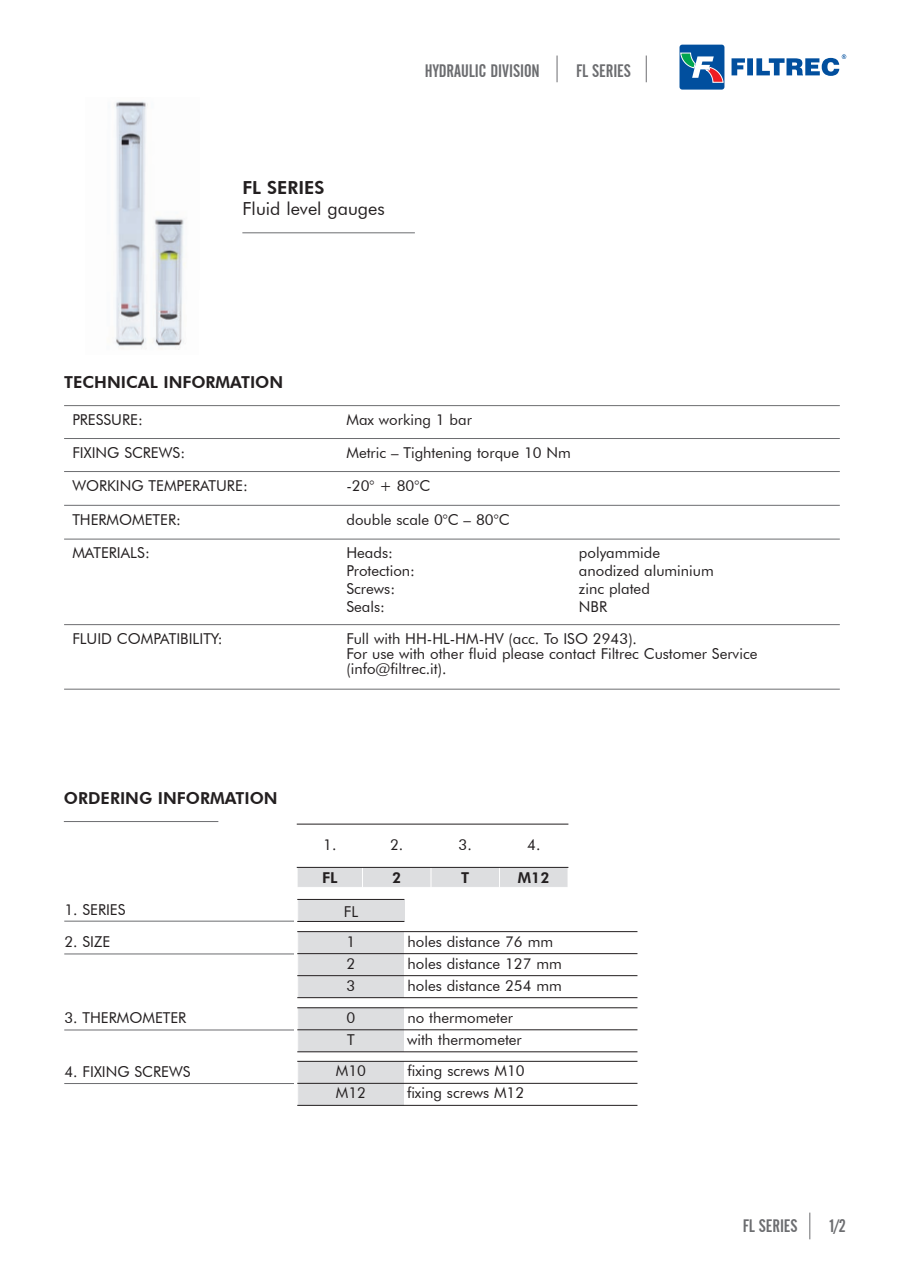
<style>
.page{position:relative;width:910px;height:1280px;background:#fff}
.page>*{position:absolute;margin:0;border:0;box-sizing:border-box;transform-origin:0 0}
.t1{font:18px "Alternate Gothic 2 BT";color:#6c6d70}
.t2{font:18px "Futura BT";color:#231f20}
.t3{font:800 18px "Futura BT";color:#231f20}
.t4{font:800 16.5px "Futura BT";color:#231f20}
.t5{font:15px/15px "Futura BT";color:#231f20}
.t6{font:800 15px "Futura BT";color:#231f20}
</style>
<div class="page">
<svg style="left:809px;top:1212px;width:1px;height:27px"></svg>
<svg style="left:679px;top:45px;width:45px;height:45px;background:#3a70a5"></svg>
<svg style="left:731px;top:54px;width:115px;height:22px"></svg>
<svg style="left:557px;top:56px;width:1px;height:26px"></svg>
<svg style="left:646px;top:56px;width:1px;height:26px"></svg>
<img style="left:115px;top:101px;width:70px;height:249px">
<hr style="left:242px;top:232px;width:173px;height:1px;background:#6c6d70">
<hr style="left:64px;top:405px;width:776px;height:1px;background:#6c6d70">
<hr style="left:64px;top:438px;width:776px;height:1px;background:#6c6d70">
<hr style="left:64px;top:471px;width:776px;height:1px;background:#6c6d70">
<hr style="left:64px;top:505px;width:776px;height:1px;background:#6c6d70">
<hr style="left:64px;top:539px;width:776px;height:1px;background:#6c6d70">
<hr style="left:64px;top:624px;width:776px;height:1px;background:#6c6d70">
<hr style="left:64px;top:689px;width:776px;height:1px;background:#6c6d70">
<hr style="left:64px;top:821px;width:154px;height:1px;background:#6c6d70">
<hr style="left:64px;top:921px;width:230px;height:1px;background:#6c6d70">
<hr style="left:64px;top:953px;width:230px;height:1px;background:#6c6d70">
<hr style="left:64px;top:1029px;width:230px;height:1px;background:#6c6d70">
<div style="left:297px;top:867px;width:65px;height:21px;background:#dddee0"></div>
<div style="left:362px;top:867px;width:69px;height:21px;background:#dddee0"></div>
<div style="left:431px;top:867px;width:68px;height:21px;background:#dddee0"></div>
<div style="left:499px;top:867px;width:69px;height:21px;background:#dddee0"></div>
<hr style="left:297px;top:824px;width:1px;height:64px;background:#fff">
<hr style="left:362px;top:824px;width:1px;height:64px;background:#fff">
<hr style="left:431px;top:824px;width:1px;height:64px;background:#fff">
<hr style="left:499px;top:824px;width:1px;height:64px;background:#fff">
<hr style="left:297px;top:824px;width:271px;height:1px;background:#231f20">
<hr style="left:297px;top:867px;width:271px;height:1px;background:#231f20">
<hr style="left:297px;top:887px;width:271px;height:1px;background:#fff">
<div style="left:297px;top:899px;width:107px;height:23px;background:#dddee0"></div>
<svg style="left:297px;top:900px;width:1px;height:21px"></svg>
<hr style="left:297px;top:899px;width:107px;height:1px;background:#231f20">
<hr style="left:297px;top:921px;width:107px;height:1px;background:#231f20">
<div style="left:297px;top:1007px;width:107px;height:23px;background:#dddee0"></div>
<div style="left:297px;top:1030px;width:107px;height:22px;background:#dddee0"></div>
<hr style="left:297px;top:1007px;width:1px;height:45px;background:#fff">
<hr style="left:297px;top:1007px;width:340px;height:1px;background:#231f20">
<hr style="left:297px;top:1029px;width:340px;height:1px;background:#231f20">
<hr style="left:297px;top:1051px;width:340px;height:1px;background:#231f20">
<hr style="left:64px;top:1083px;width:230px;height:1px;background:#6c6d70">
<div style="left:297px;top:1061px;width:107px;height:22px;background:#dddee0"></div>
<div style="left:297px;top:1083px;width:107px;height:23px;background:#dddee0"></div>
<hr style="left:297px;top:1061px;width:1px;height:45px;background:#fff">
<hr style="left:297px;top:1061px;width:340px;height:1px;background:#231f20">
<hr style="left:297px;top:1083px;width:340px;height:1px;background:#231f20">
<hr style="left:297px;top:1105px;width:340px;height:1px;background:#231f20">
<div style="left:297px;top:931px;width:107px;height:23px;background:#dddee0"></div>
<div style="left:297px;top:954px;width:107px;height:22px;background:#dddee0"></div>
<div style="left:297px;top:976px;width:107px;height:22px;background:#dddee0"></div>
<hr style="left:297px;top:931px;width:1px;height:67px;background:#fff">
<hr style="left:297px;top:931px;width:340px;height:1px;background:#231f20">
<hr style="left:297px;top:953px;width:340px;height:1px;background:#231f20">
<hr style="left:297px;top:975px;width:340px;height:1px;background:#231f20">
<hr style="left:297px;top:997px;width:340px;height:1px;background:#231f20">
<p class="t3" style="left:242px;top:176px;width:84px">FL SERIES</p>
<p class="t2" style="left:242px;top:198px;width:144px">Fluid level gauges</p>
<p class="t1" style="left:425px;top:60px;width:116px">HYDRAULIC DIVISION</p>
<p class="t1" style="left:576px;top:60px;width:56px">FL SERIES</p>
<p class="t4" style="left:64px;top:372px;width:221px">TECHNICAL INFORMATION</p>
<p class="t5" style="left:72px;top:412px;width:72px">PRESSURE:</p>
<p class="t5" style="left:346px;top:412px;width:127px">Max working 1 bar</p>
<p class="t5" style="left:72px;top:445px;width:114px">FIXING SCREWS:</p>
<p class="t5" style="left:346px;top:445px;width:226px">Metric – Tightening torque 10 Nm</p>
<p class="t5" style="left:72px;top:478px;width:177px">WORKING TEMPERATURE:</p>
<p class="t5" style="left:346px;top:478px;width:85px">-20° + 80°C</p>
<p class="t5" style="left:72px;top:512px;width:110px">THERMOMETER:</p>
<p class="t5" style="left:346px;top:512px;width:165px">double scale 0°C – 80°C</p>
<p class="t5" style="left:72px;top:545px;width:79px">MATERIALS:</p>
<p class="t5" style="left:346px;top:545px;width:48px">Heads:</p>
<p class="t5" style="left:579px;top:545px;width:83px">polyammide</p>
<p class="t5" style="left:346px;top:563px;width:70px">Protection:</p>
<p class="t5" style="left:579px;top:563px;width:136px">anodized aluminium</p>
<p class="t5" style="left:346px;top:581px;width:50px">Screws:</p>
<p class="t5" style="left:579px;top:581px;width:72px">zinc plated</p>
<p class="t5" style="left:346px;top:599px;width:40px">Seals:</p>
<p class="t5" style="left:579px;top:599px;width:30px">NBR</p>
<p class="t5" style="left:72px;top:631px;width:152px">FLUID COMPATIBILITY:</p>
<p class="t5" style="left:346px;top:631px;width:412px">Full with HH-HL-HM-HV (acc. To ISO 2943).<br>For use with other fluid please contact Filtrec Customer Service (info@filtrec.it).</p>
<p class="t4" style="left:64px;top:788px;width:215px">ORDERING INFORMATION</p>
<p class="t5" style="left:64px;top:901px;width:63px">1. SERIES</p>
<p class="t5" style="left:64px;top:934px;width:48px">2. SIZE</p>
<p class="t5" style="left:64px;top:1010px;width:123px">3. THERMOMETER</p>
<p class="t5" style="left:323px;top:837px;width:15px">1.</p>
<p class="t5" style="left:390px;top:837px;width:15px">2.</p>
<p class="t5" style="left:459px;top:837px;width:15px">3.</p>
<p class="t5" style="left:527px;top:837px;width:15px">4.</p>
<p class="t6" style="left:322px;top:869px;width:17px">FL</p>
<p class="t6" style="left:392px;top:869px;width:11px">2</p>
<p class="t6" style="left:461px;top:869px;width:10px">T</p>
<p class="t6" style="left:518px;top:869px;width:33px">M12</p>
<p class="t5" style="left:344px;top:904px;width:16px">FL</p>
<p class="t5" style="left:347px;top:933px;width:10px">1</p>
<p class="t5" style="left:407px;top:933px;width:147px">holes distance 76 mm</p>
<p class="t5" style="left:347px;top:955px;width:10px">2</p>
<p class="t5" style="left:407px;top:955px;width:156px">holes distance 127 mm</p>
<p class="t5" style="left:347px;top:977px;width:10px">3</p>
<p class="t5" style="left:407px;top:977px;width:156px">holes distance 254 mm</p>
<p class="t5" style="left:347px;top:1010px;width:10px">0</p>
<p class="t5" style="left:407px;top:1010px;width:107px">no thermometer</p>
<p class="t5" style="left:347px;top:1032px;width:9px">T</p>
<p class="t5" style="left:407px;top:1032px;width:116px">with thermometer</p>
<p class="t5" style="left:64px;top:1064px;width:127px">4. FIXING SCREWS</p>
<p class="t5" style="left:336px;top:1063px;width:32px">M10</p>
<p class="t5" style="left:407px;top:1063px;width:119px">fixing screws M10</p>
<p class="t5" style="left:336px;top:1085px;width:32px">M12</p>
<p class="t5" style="left:407px;top:1085px;width:119px">fixing screws M12</p>
<p class="t1" style="left:743px;top:1216px;width:56px">FL SERIES</p>
<p class="t1" style="left:830px;top:1216px;width:18px">1/2</p>
</div>
